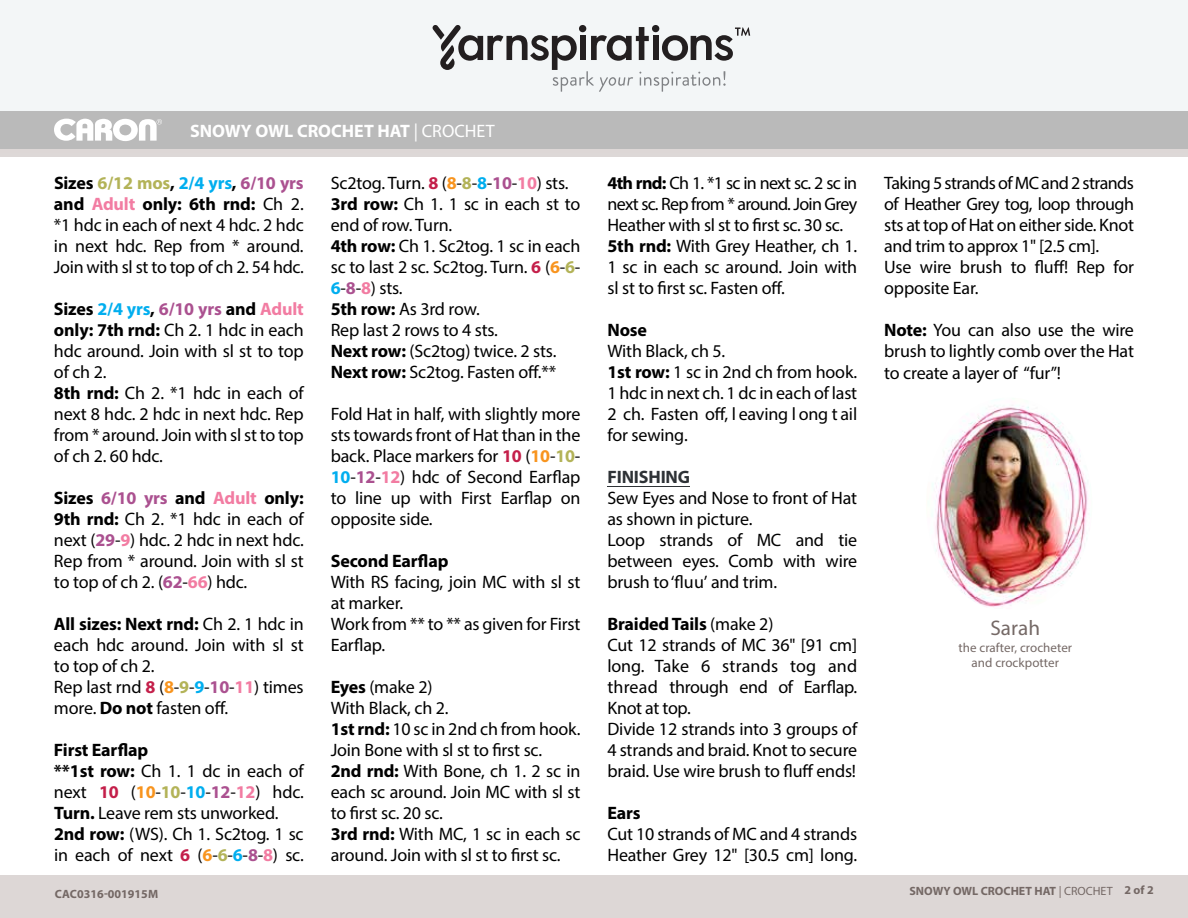
<style>
.page{position:relative;width:1188px;height:918px;background:#fff}
.page>*{position:absolute;margin:0;border:0;box-sizing:border-box;transform-origin:0 0}
.t1{font:21.15px "Myriad Pro";letter-spacing:.005em;color:#756966}
.t2{font:18px/21px "Myriad Pro";letter-spacing:-.01em;color:#000}
.Body{font:700 18px "Myriad Pro";color:#fff}
.t3{font:700 15px "Myriad Pro";letter-spacing:.02em;color:#fff}
.t4{font:13.05px/14.7px "Myriad Pro";letter-spacing:.005em;color:#756966;text-align:center}
.Body-2{font:700 12px "Myriad Pro";color:#746865}
.t5{font:700 12px "Myriad Pro";letter-spacing:.02em;color:#756966}
.s1{font-weight:400}
.s2{font-weight:700}
.s3{font-weight:700;color:#b3b358}
.s4{font-weight:700;color:#00aeef}
.s5{font-weight:700;color:#ab5190}
.s6{font-weight:700;color:#f27ca2}
.s7{font-weight:700;color:#c41f4a}
.s8{font-weight:700;color:#f8941e}
.s9{font-weight:700;color:#2e3236}
</style>
<div class="page">
<div style="left:0;top:875px;width:1188px;height:43px;background:#ddd7d6"></div>
<div style="left:0;top:149px;width:1188px;height:9px;background:#ddd7d6"></div>
<div style="left:0;top:111px;width:1188px;height:38px;background:#bababa"></div>
<svg style="left:54px;top:119px;width:108px;height:22px"></svg>
<div style="left:0;top:0;width:1188px;height:111px;background:#f3f6f7"></div>
<svg style="left:433px;top:25px;width:318px;height:67px"></svg>
<hr style="left:0;top:874px;width:1188px;height:1px;background:#ddd8d7">
<div style="left:0;top:157px;width:1188px;height:717px;background:#fff"></div>
<hr style="left:608px;top:486px;width:82px;height:1px;background:#2e3236">
<img style="left:932px;top:406px;width:156px;height:201px">
<p class="Body" style="left:190px;top:120px;width:306px">SNOWY OWL CROCHET HAT <span class="s1">| CROCHET</span></p>
<p class="t3" style="left:181px;top:121px;width:263px">SNOWY OWL CROCHET HAT <span class="s1">| CROCHET</span></p>
<p class="t2" style="left:54px;top:172px;width:251px;text-align:justify"><span class="s2">Sizes</span> <span class="s3">6/12 mos</span><span class="s2">,</span> <span class="s4">2/4 yrs</span><span class="s2">,</span> <span class="s5">6/10 yrs </span><span class="s2">and</span> <span class="s6">Adult</span> <span class="s2">only: 6th rnd:</span> Ch 2. *1 hdc in each of next 4 hdc. 2 hdc in next hdc. Rep from * around.<br>Join with sl st to top of ch 2. 54 hdc.</p>
<p class="t2" style="left:54px;top:298px;width:251px"><span class="s2">Sizes</span> <span class="s4">2/4 yrs</span><span class="s2">,</span> <span class="s5">6/10 yrs</span> <span class="s2">and</span> <span class="s6">Adult </span><span class="s2">only: 7th rnd:</span> Ch 2. 1 hdc in each hdc around. Join with sl st to top of ch 2.<br><span class="s2">8th rnd:</span> Ch 2. *1 hdc in each of next 8 hdc. 2 hdc in next hdc. Rep from * around. Join with sl st to top of ch 2. 60 hdc.</p>
<p class="t2" style="left:54px;top:487px;width:251px;text-align:justify"><span class="s2">Sizes</span> <span class="s5">6/10 yrs</span> <span class="s2">and</span> <span class="s6">Adult</span> <span class="s2">only:<br>9th rnd:</span> Ch 2. *1 hdc in each of next (<span class="s5">29</span>-<span class="s6">9</span>) hdc. 2 hdc in next hdc.<br>Rep from * around. Join with sl st to top of ch 2. (<span class="s5">62</span>-<span class="s6">66</span>) hdc.</p>
<p class="t2" style="left:54px;top:613px;width:251px"><span class="s2">All sizes: Next rnd:</span> Ch 2. 1 hdc in each hdc around. Join with sl st to top of ch 2.<br>Rep last rnd <span class="s7">8</span> (<span class="s8">8</span>-<span class="s3">9</span>-<span class="s4">9</span>-<span class="s5">10</span>-<span class="s6">11</span>) times more. <span class="s2">Do not</span> fasten off.</p>
<p class="t2" style="left:54px;top:739px;width:251px"><span class="s2">First Earflap<br>**1st row:</span> Ch 1. 1 dc in each of next <span class="s7">10</span> (<span class="s8">10</span>-<span class="s3">10</span>-<span class="s4">10</span>-<span class="s5">12</span>-<span class="s6">12</span>) hdc.<br><span class="s2">Turn.</span> Leave rem sts unworked.<br><span class="s2">2nd row:</span> (WS). Ch 1. Sc2tog. 1 sc in each of next <span class="s7">6</span> (<span class="s8">6</span>-<span class="s3">6</span>-<span class="s4">6</span>-<span class="s5">8</span>-<span class="s6">8</span>) sc.</p>
<p class="t2" style="left:331px;top:172px;width:251px">Sc2tog. Turn. <span class="s7">8</span> (<span class="s8">8</span>-<span class="s3">8</span>-<span class="s4">8</span>-<span class="s5">10</span>-<span class="s6">10</span>) sts.<br><span class="s2">3rd row:</span> Ch 1. 1 sc in each st to end of row. Turn.<br><span class="s2">4th row:</span> Ch 1. Sc2tog. 1 sc in each sc to last 2 sc. Sc2tog. Turn. <span class="s7">6</span> (<span class="s8">6</span>-<span class="s3">6</span>-<br><span class="s4">6</span>-<span class="s5">8</span>-<span class="s6">8</span>) sts.<br><span class="s2">5th row:</span> As 3rd row.<br>Rep last 2 rows to 4 sts.<br><span class="s2">Next row:</span> (Sc2tog) twice. 2 sts.<br><span class="s2">Next row:</span> Sc2tog. Fasten off.**</p>
<p class="t2" style="left:331px;top:403px;width:251px;text-align:justify">Fold Hat in half, with slightly more sts towards front of Hat than in the back. Place markers for <span class="s7">10</span> (<span class="s8">10</span>-<span class="s3">10</span>- <span class="s4">10</span>-<span class="s5">12</span>-<span class="s6">12</span>) hdc of Second Earflap to line up with First Earflap on opposite side.</p>
<p class="t2" style="left:331px;top:550px;width:251px"><span class="s2">Second Earflap<br></span>With RS facing, join MC with sl st at marker.<br>Work from ** to ** as given for First<br>Earflap.</p>
<p class="t2" style="left:331px;top:676px;width:251px"><span class="s2">Eyes</span> (make 2)<br>With Black, ch 2.<br><span class="s2">1st rnd:</span> 10 sc in 2nd ch from hook.<br>Join Bone with sl st to first sc.<br><span class="s2">2nd rnd:</span> With Bone, ch 1. 2 sc in each sc around. Join MC with sl st to first sc. 20 sc.<br><span class="s2">3rd rnd:</span> With MC, 1 sc in each sc around. Join with sl st to first sc.</p>
<p class="t2" style="left:608px;top:172px;width:251px"><span class="s2">4th rnd:</span> Ch 1. *1 sc in next sc. 2 sc in next sc. Rep from * around. Join Grey<br>Heather with sl st to first sc. 30 sc.<br><span class="s2">5th rnd:</span> With Grey Heather, ch 1.<br>1 sc in each sc around. Join with sl st to first sc. Fasten off.</p>
<p class="t2" style="left:607px;top:319px;width:251px"><span class="s2">Nose<br></span>With Black, ch 5.<br><span class="s2">1st row:</span> 1 sc in 2nd ch from hook.<br>1 hdc in next ch. 1 dc in each of last<br>2 ch. Fasten off, l eaving l ong t ail for sewing.</p>
<p class="t2" style="left:607px;top:466px;width:251px"><span class="s9">FINISHING<br></span>Sew Eyes and Nose to front of Hat as shown in picture.<br>Loop strands of MC and tie between eyes. Comb with wire brush to‘fluu’ and trim.</p>
<p class="t2" style="left:607px;top:613px;width:251px"><span class="s2">Braided Tails</span> (make 2)<br>Cut 12 strands of MC 36" [91 cm] long. Take 6 strands tog and thread through end of Earflap.<br>Knot at top.<br>Divide 12 strands into 3 groups of<br>4 strands and braid. Knot to secure braid. Use wire brush to fluff ends!</p>
<p class="t2" style="left:607px;top:802px;width:251px"><span class="s2">Ears<br></span>Cut 10 strands of MC and 4 strands<br>Heather Grey 12" [30.5 cm] long.</p>
<p class="t2" style="left:884px;top:172px;width:251px">Taking 5 strands of MC and 2 strands of Heather Grey tog, loop through sts at top of Hat on either side. Knot and trim to approx 1" [2.5 cm].<br>Use wire brush to fluff! Rep for opposite Ear.</p>
<p class="t2" style="left:884px;top:319px;width:251px;text-align:justify"><span class="s2">Note:</span> You can also use the wire brush to lightly comb over the Hat to create a layer of “fur”!</p>
<p class="t1" style="left:990px;top:614px;width:51px">Sarah</p>
<p class="t4" style="left:958px;top:640px;width:115px">the crafter, crocheter and crockpotter</p>
<p class="Body-2" style="left:55px;top:886px;width:105px">CAC0316-001915M</p>
<p class="Body-2" style="left:909px;top:884px;width:205px">SNOWY OWL CROCHET HAT <span class="s1">| CROCHET</span></p>
<p class="Body-2" style="left:1124px;top:882px;width:31px">2 of 2</p>
<p class="t5" style="left:884px;top:886px;width:251px">SNOWY OWL CROCHET HAT | CROCHET 2 of 2</p>
</div>
